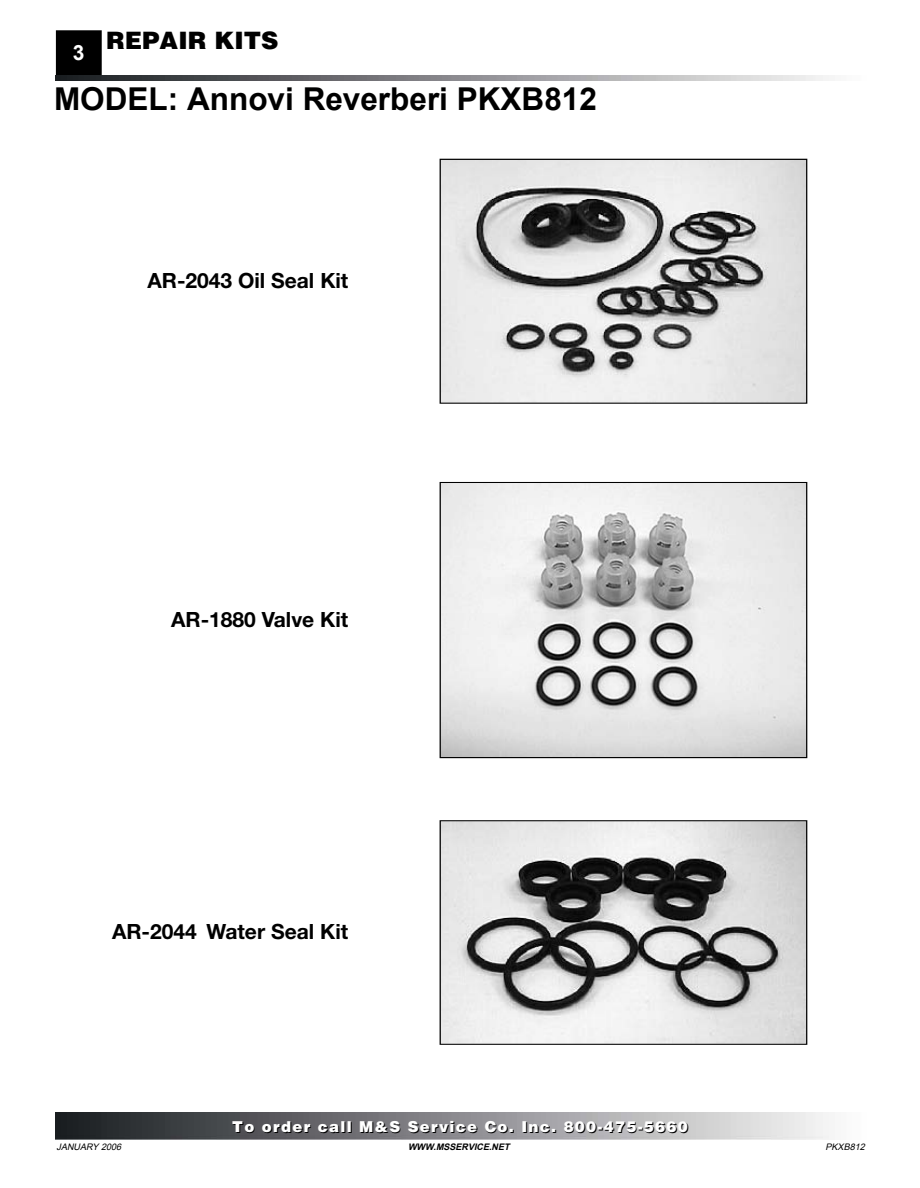
<style>
.page{position:relative;width:920px;height:1188px;background:#fff}
.page>*{position:absolute;margin:0;border:0;box-sizing:border-box;transform-origin:0 0}
.t1{font:700 31.5px "Arial";color:#000}
.t2{font:900 24px "Helvetica LT";color:#000}
.t3{font:700 21px "Helvetica Neue LT";color:#000}
.t4{font:700 21px "Arial";color:#fff}
.t5{font:900 15px "Helvetica LT";letter-spacing:.085em;color:#000}
.t6{font:italic 9px "Arial";color:#000}
.t7{font:italic 700 9px "Arial";color:#000}
</style>
<div class="page">
<img style="left:56px;top:1112px;width:773px;height:28px">
<div style="left:56px;top:30px;width:46px;height:51px;background:#000"></div>
<img style="left:56px;top:75px;width:773px;height:6px">
<img style="left:440px;top:160px;width:366px;height:243px">
<img style="left:440px;top:483px;width:366px;height:274px">
<img style="left:440px;top:821px;width:366px;height:223px">
<p class="t4" style="left:73px;top:39px;width:13px">3</p>
<p class="t2" style="left:106px;top:25px;width:173px">REPAIR KITS</p>
<h1 class="t1" style="left:54px;top:78px;width:544px">MODEL: Annovi Reverberi PKXB812</h1>
<p class="t3" style="left:147px;top:267px;width:202px">AR-2043 Oil Seal Kit</p>
<p class="t3" style="left:171px;top:606px;width:179px">AR-1880 Valve Kit</p>
<p class="t3" style="left:112px;top:919px;width:238px">AR-2044 Water Seal Kit</p>
<p class="t6" style="left:56px;top:1141px;width:69px">JANUARY 2006</p>
<p class="t5" style="left:233px;top:1117px;width:457px">To order call M&amp;S Service Co. Inc. 800-475-5660</p>
<p class="t7" style="left:408px;top:1141px;width:106px">WWW.MSSERVICE.NET</p>
<p class="t6" style="left:825px;top:1141px;width:43px">PKXB812</p>
</div>
